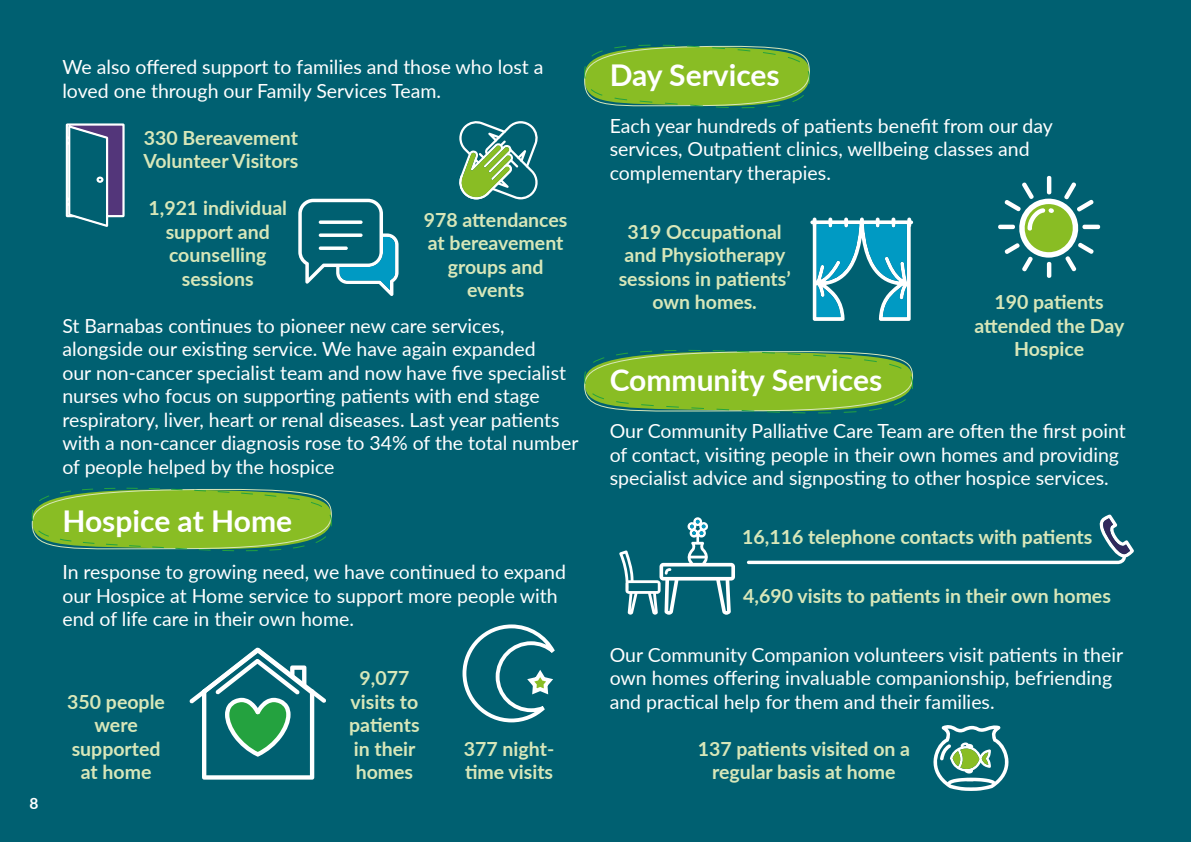
<style>
.page{position:relative;width:1191px;height:842px;background:#006071}
.page>*{position:absolute;margin:0;border:0;box-sizing:border-box;transform-origin:0 0}
.t1{font:700 30px "Lato";color:#fff}
.t2{font:19.6px/23.4px "Lato";color:#fff}
.t3{font:700 19.6px/23.4px "Lato";color:#d8e7b9;text-align:center}
.t4{font:700 15.6px "Lato";color:#fff}
</style>
<div class="page">
<svg style="left:584px;top:44px;width:226px;height:65px"></svg>
<svg style="left:584px;top:350px;width:330px;height:64px;background:#72ae36"></svg>
<svg style="left:31px;top:487px;width:301px;height:65px"></svg>
<svg style="left:462px;top:624px;width:93px;height:99px"></svg>
<svg style="left:189px;top:647px;width:137px;height:133px"></svg>
<svg style="left:298px;top:199px;width:100px;height:97px"></svg>
<svg style="left:65px;top:123px;width:60px;height:104px"></svg>
<svg style="left:459px;top:121px;width:79px;height:78px"></svg>
<svg style="left:998px;top:175px;width:103px;height:103px"></svg>
<svg style="left:810px;top:218px;width:103px;height:103px"></svg>
<svg style="left:933px;top:725px;width:76px;height:66px"></svg>
<svg style="left:747px;top:515px;width:387px;height:49px"></svg>
<svg style="left:619px;top:517px;width:116px;height:98px"></svg>
<p class="t4" style="left:30px;top:792px;width:10px">8</p>
<p class="t2" style="left:62px;top:54px;width:483px">We also offered support to families and those who lost a loved one through our Family Services Team.</p>
<p class="t3" style="left:143px;top:125px;width:156px;text-align:left">330 Bereavement<br>Volunteer Visitors</p>
<p class="t3" style="left:148px;top:195px;width:140px">1,921 individual support and counselling sessions</p>
<p class="t3" style="left:424px;top:207px;width:145px">978 attendances at bereavement groups and events</p>
<p class="t2" style="left:62px;top:313px;width:517px">St Barnabas continues to pioneer new care services, alongside our existing service. We have again expanded<br>our non-cancer specialist team and now have five specialist nurses who focus on supporting patients with end stage respiratory, liver, heart or renal diseases. Last year patients with a non-cancer diagnosis rose to 34% of the total number of people helped by the hospice</p>
<h1 class="t1" style="left:62px;top:499px;width:231px">Hospice at Home</h1>
<p class="t2" style="left:62px;top:560px;width:505px">In response to growing need, we have continued to expand our Hospice at Home service to support more people with end of life care in their own home.</p>
<p class="t3" style="left:67px;top:689px;width:99px">350 people were supported at home</p>
<p class="t3" style="left:349px;top:665px;width:72px">9,077 visits to patients in their homes</p>
<p class="t3" style="left:464px;top:736px;width:92px;text-align:left">377 night&shy;time visits</p>
<h1 class="t1" style="left:609px;top:53px;width:172px">Day Services</h1>
<p class="t2" style="left:609px;top:113px;width:445px">Each year hundreds of patients benefit from our day services, Outpatient clinics, wellbeing classes and complementary therapies.</p>
<p class="t3" style="left:618px;top:219px;width:173px">319 Occupational and Physiotherapy sessions in patients’ own homes.</p>
<p class="t3" style="left:974px;top:289px;width:151px">190 patients attended the Day<br>Hospice</p>
<h1 class="t1" style="left:609px;top:358px;width:274px">Community Services</h1>
<p class="t2" style="left:609px;top:419px;width:517px">Our Community Palliative Care Team are often the first point of contact, visiting people in their own homes and providing specialist advice and signposting to other hospice services.</p>
<p class="t3" style="left:742px;top:524px;width:352px">16,116 telephone contacts with patients</p>
<p class="t3" style="left:743px;top:583px;width:369px">4,690 visits to patients in their own homes</p>
<p class="t2" style="left:609px;top:642px;width:515px">Our Community Companion volunteers visit patients in their own homes offering invaluable companionship, befriending and practical help for them and their families.</p>
<p class="t3" style="left:697px;top:736px;width:214px">137 patients visited on a regular basis at home</p>
</div>
